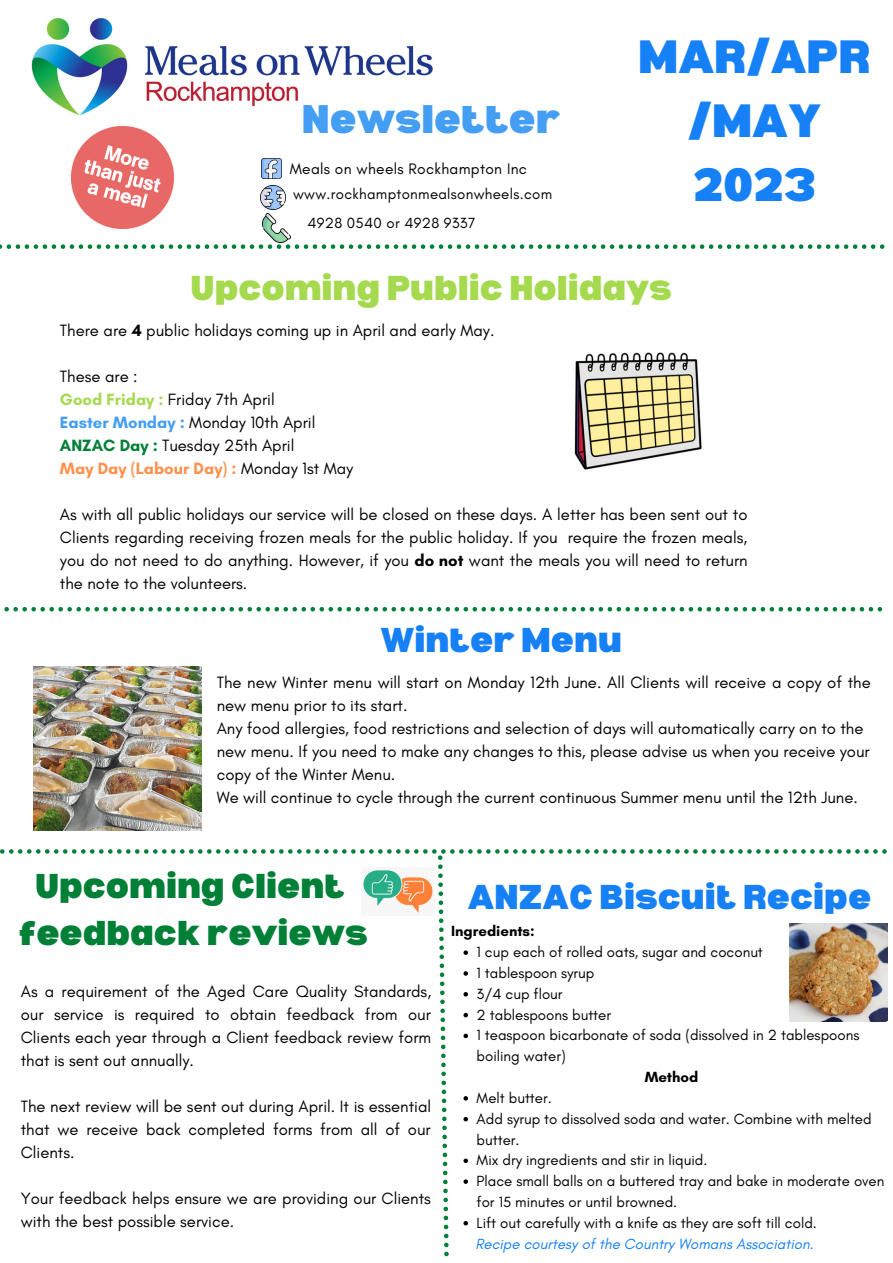
<style>
.page{position:relative;width:893px;height:1263px;background:#fff}
.page>*{position:absolute;margin:0;border:0;box-sizing:border-box;transform-origin:0 0}
.t1{font:900 45.67px/63.6px "Bernoru";color:#1680f6;text-align:center}
.t2{font:900 39px "Bernoru";color:#439ef4}
.t3{font:900 33.75px/47.2px "Bernoru";color:#008037;text-align:center}
.t4{font:900 33.75px "Bernoru";color:#1680f6}
.t5{font:900 33.75px "Bernoru";color:#a5da4f}
.t6{font:16.65px/23.1px "Glacial Indifference";color:#000}
.t7{font:15.52px "Glacial Indifference";letter-spacing:.02em;color:#000}
.t8{font:15px/20.9px "Glacial Indifference";color:#000}
.t9{font:15px "Glacial Indifference";letter-spacing:.02em;color:#000}
.t10{font:italic 15px "Glacial Indifference";color:#1680f6}
.t11{font:700 15px "Glacial Indifference";color:#000}
.s1{font-weight:700}
.s2{font-weight:700;color:#a5da4f}
.s3{font-weight:700;color:#439ef4}
.s4{font-weight:700;color:#008037}
.s5{font-weight:700;color:#ff914d}
</style>
<div class="page">
<img style="left:31px;top:18px;width:402px;height:98px">
<img style="left:261px;top:159px;width:20px;height:19px">
<img style="left:261px;top:185px;width:24px;height:25px">
<svg style="left:0;top:244px;width:884px;height:5px"></svg>
<img style="left:71px;top:126px;width:102px;height:102px">
<img style="left:262px;top:214px;width:28px;height:28px">
<svg style="left:4px;top:607px;width:878px;height:4px"></svg>
<img style="left:574px;top:352px;width:128px;height:118px">
<img style="left:34px;top:666px;width:167px;height:164px">
<svg style="left:0;top:849px;width:886px;height:407px"></svg>
<h2 class="t2" style="left:302px;top:97px;width:260px">Newsletter</h2>
<p class="t7" style="left:290px;top:159px;width:239px">Meals on wheels Rockhampton Inc</p>
<p class="t9" style="left:293px;top:185px;width:260px">www.rockhamptonmealsonwheels.com</p>
<p class="t9" style="left:307px;top:213px;width:169px">4928 0540 or 4928 9337</p>
<h1 class="t1" style="left:638px;top:24px;width:234px">MAR/APR /MAY<br>2023</h1>
<h3 class="t5" style="left:191px;top:269px;width:483px">Upcoming Public Holidays</h3>
<p class="t6" style="left:60px;top:318px;width:436px">There are <span class="s1">4</span> public holidays coming up in April and early May.</p>
<p class="t6" style="left:60px;top:364px;width:295px">These are :<br><span class="s2">Good Friday :</span> Friday 7th April<br><span class="s3">Easter Monday :</span> Monday 10th April<br><span class="s4">ANZAC Day :</span> Tuesday 25th April<br><span class="s5">May Day (Labour Day) :</span> Monday 1st May</p>
<p class="t6" style="left:60px;top:503px;width:689px;text-align:justify">As with all public holidays our service will be closed on these days. A letter has been sent out to Clients regarding receiving frozen meals for the public holiday. If you require the frozen meals, you do not need to do anything. However, if you <span class="s1">do not</span> want the meals you will need to return the note to the volunteers.</p>
<h3 class="t4" style="left:380px;top:621px;width:243px">Winter Menu</h3>
<p class="t6" style="left:217px;top:670px;width:655px">The new Winter menu will start on Monday 12th June. All Clients will receive a copy of the new menu prior to its start.<br>Any food allergies, food restrictions and selection of days will automatically carry on to the new menu. If you need to make any changes to this, please advise us when you receive your copy of the Winter Menu.<br>We will continue to cycle through the current continuous Summer menu until the 12th June.</p>
<h3 class="t3" style="left:19px;top:861px;width:350px">Upcoming Client feedback reviews</h3>
<p class="t6" style="left:21px;top:979px;width:412px;text-align:justify">As a requirement of the Aged Care Quality Standards, our service is required to obtain feedback from our Clients each year through a Client feedback review form that is sent out annually.</p>
<p class="t6" style="left:21px;top:1095px;width:412px;text-align:justify">The next review will be sent out during April. It is essential that we receive back completed forms from all of our Clients.</p>
<p class="t6" style="left:21px;top:1187px;width:411px">Your feedback helps ensure we are providing our Clients with the best possible service.</p>
<h3 class="t4" style="left:468px;top:877px;width:405px">ANZAC Biscuit Recipe</h3>
<p class="t11" style="left:451px;top:922px;width:85px">Ingredients:</p>
<p class="t8" style="left:476px;top:941px;width:384px">1 cup each of rolled oats, sugar and coconut<br>1 tablespoon syrup<br>3/4 cup flour<br>2 tablespoons butter<br>1 teaspoon bicarbonate of soda (dissolved in 2 tablespoons boiling water)</p>
<p class="t8" style="left:476px;top:1087px;width:409px">Melt butter.<br>Add syrup to dissolved soda and water. Combine with melted butter.<br>Mix dry ingredients and stir in liquid.<br>Place small balls on a buttered tray and bake in moderate oven for 15 minutes or until browned.<br>Lift out carefully with a knife as they are soft till cold.</p>
<p class="t11" style="left:644px;top:1068px;width:55px">Method</p>
<p class="t10" style="left:475px;top:1234px;width:340px">Recipe courtesy of the Country Womans Association.</p>
</div>
